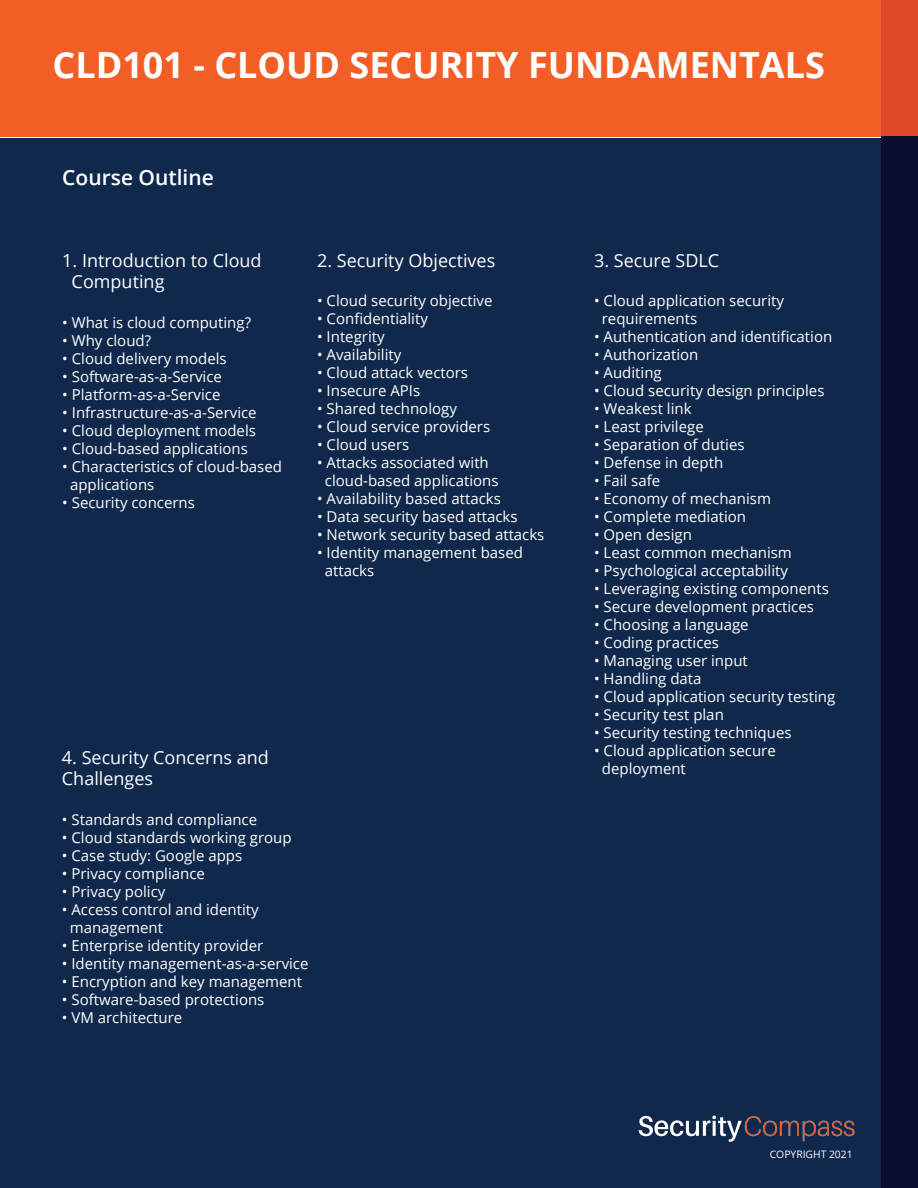
<style>
.page{position:relative;width:918px;height:1188px;background:#fff}
.page>*{position:absolute;margin:0;border:0;box-sizing:border-box;transform-origin:0 0}
.t1{font:700 36px "Open Sans";color:#fff}
.t2{font:600 21px "Open Sans";color:#fff}
.t3{font:18px/21.6px "Open Sans";color:#fff}
.t4{font:15px/18px "Open Sans";color:#fff}
.t5{font:10.35px "Open Sans";color:#fff}
</style>
<div class="page">
<div style="left:0;top:0;width:918px;height:136px;background:#f25e25"></div>
<div style="left:881px;top:0;width:37px;height:136px;background:#df4925"></div>
<div style="left:0;top:138px;width:918px;height:1050px;background:#10284b"></div>
<div style="left:881px;top:136px;width:37px;height:1052px;background:#0b0e2f"></div>
<img style="left:638px;top:1115px;width:217px;height:27px">
<h1 class="t1" style="left:52px;top:40px;width:774px">CLD101 - CLOUD SECURITY FUNDAMENTALS</h1>
<h2 class="t2" style="left:62px;top:163px;width:153px">Course Outline</h2>
<p class="t3" style="left:72px;top:249px;width:191px;text-indent:-9px">1. Introduction to Cloud<br>Computing</p>
<p class="t4" style="left:62px;top:313px;width:190px">• What is cloud computing?</p>
<p class="t4" style="left:62px;top:331px;width:90px">• Why cloud?</p>
<p class="t4" style="left:62px;top:349px;width:166px">• Cloud delivery models</p>
<p class="t4" style="left:62px;top:367px;width:161px">• Software-as-a-Service</p>
<p class="t4" style="left:62px;top:385px;width:160px">• Platform-as-a-Service</p>
<p class="t4" style="left:62px;top:403px;width:196px">• Infrastructure-as-a-Service</p>
<p class="t4" style="left:62px;top:421px;width:195px">• Cloud deployment models</p>
<p class="t4" style="left:62px;top:439px;width:187px">• Cloud-based applications</p>
<p class="t4" style="left:70px;top:457px;width:213px;text-indent:-8px">• Characteristics of cloud-based applications</p>
<p class="t4" style="left:62px;top:493px;width:134px">• Security concerns</p>
<p class="t3" style="left:317px;top:249px;width:180px">2. Security Objectives</p>
<p class="t4" style="left:317px;top:291px;width:177px">• Cloud security objective</p>
<p class="t4" style="left:317px;top:309px;width:112px">• Confidentiality</p>
<p class="t4" style="left:317px;top:327px;width:69px">• Integrity</p>
<p class="t4" style="left:317px;top:345px;width:86px">• Availability</p>
<p class="t4" style="left:317px;top:363px;width:153px">• Cloud attack vectors</p>
<p class="t4" style="left:317px;top:381px;width:105px">• Insecure APIs</p>
<p class="t4" style="left:317px;top:399px;width:141px">• Shared technology</p>
<p class="t4" style="left:317px;top:417px;width:175px">• Cloud service providers</p>
<p class="t4" style="left:317px;top:435px;width:94px">• Cloud users</p>
<p class="t4" style="left:325px;top:453px;width:175px;text-indent:-8px">• Attacks associated with cloud-based applications</p>
<p class="t4" style="left:317px;top:489px;width:185px">• Availability based attacks</p>
<p class="t4" style="left:317px;top:507px;width:202px">• Data security based attacks</p>
<p class="t4" style="left:317px;top:525px;width:229px">• Network security based attacks</p>
<p class="t4" style="left:325px;top:543px;width:200px;text-indent:-8px">• Identity management based attacks</p>
<p class="t3" style="left:62px;top:746px;width:209px">4. Security Concerns and<br>Challenges</p>
<p class="t4" style="left:62px;top:810px;width:197px">• Standards and compliance</p>
<p class="t4" style="left:62px;top:828px;width:231px">• Cloud standards working group</p>
<p class="t4" style="left:62px;top:846px;width:182px">• Case study: Google apps</p>
<p class="t4" style="left:62px;top:864px;width:144px">• Privacy compliance</p>
<p class="t4" style="left:62px;top:882px;width:105px">• Privacy policy</p>
<p class="t4" style="left:70px;top:900px;width:190px;text-indent:-8px">• Access control and identity management</p>
<p class="t4" style="left:62px;top:936px;width:203px">• Enterprise identity provider</p>
<p class="t4" style="left:62px;top:954px;width:248px">• Identity management-as-a-service</p>
<p class="t4" style="left:62px;top:972px;width:242px">• Encryption and key management</p>
<p class="t4" style="left:62px;top:990px;width:204px">• Software-based protections</p>
<p class="t4" style="left:62px;top:1008px;width:122px">• VM architecture</p>
<p class="t3" style="left:594px;top:249px;width:127px">3. Secure SDLC</p>
<p class="t4" style="left:602px;top:291px;width:184px;text-indent:-8px">• Cloud application security requirements</p>
<p class="t4" style="left:594px;top:327px;width:240px">• Authentication and identification</p>
<p class="t4" style="left:594px;top:345px;width:106px">• Authorization</p>
<p class="t4" style="left:594px;top:363px;width:69px">• Auditing</p>
<p class="t4" style="left:594px;top:381px;width:232px">• Cloud security design principles</p>
<p class="t4" style="left:594px;top:399px;width:99px">• Weakest link</p>
<p class="t4" style="left:594px;top:417px;width:111px">• Least privilege</p>
<p class="t4" style="left:594px;top:435px;width:152px">• Separation of duties</p>
<p class="t4" style="left:594px;top:453px;width:131px">• Defense in depth</p>
<p class="t4" style="left:594px;top:471px;width:68px">• Fail safe</p>
<p class="t4" style="left:594px;top:489px;width:178px">• Economy of mechanism</p>
<p class="t4" style="left:594px;top:507px;width:154px">• Complete mediation</p>
<p class="t4" style="left:594px;top:525px;width:99px">• Open design</p>
<p class="t4" style="left:594px;top:543px;width:199px">• Least common mechanism</p>
<p class="t4" style="left:594px;top:561px;width:196px">• Psychological acceptability</p>
<p class="t4" style="left:594px;top:579px;width:236px">• Leveraging existing components</p>
<p class="t4" style="left:594px;top:597px;width:221px">• Secure development practices</p>
<p class="t4" style="left:594px;top:615px;width:156px">• Choosing a language</p>
<p class="t4" style="left:594px;top:633px;width:126px">• Coding practices</p>
<p class="t4" style="left:594px;top:651px;width:155px">• Managing user input</p>
<p class="t4" style="left:594px;top:669px;width:109px">• Handling data</p>
<p class="t4" style="left:594px;top:687px;width:243px">• Cloud application security testing</p>
<p class="t4" style="left:594px;top:705px;width:131px">• Security test plan</p>
<p class="t4" style="left:594px;top:723px;width:199px">• Security testing techniques</p>
<p class="t4" style="left:602px;top:741px;width:175px;text-indent:-8px">• Cloud application secure deployment</p>
<p class="t5" style="left:770px;top:1147px;width:84px">COPYRIGHT 2021</p>
</div>
